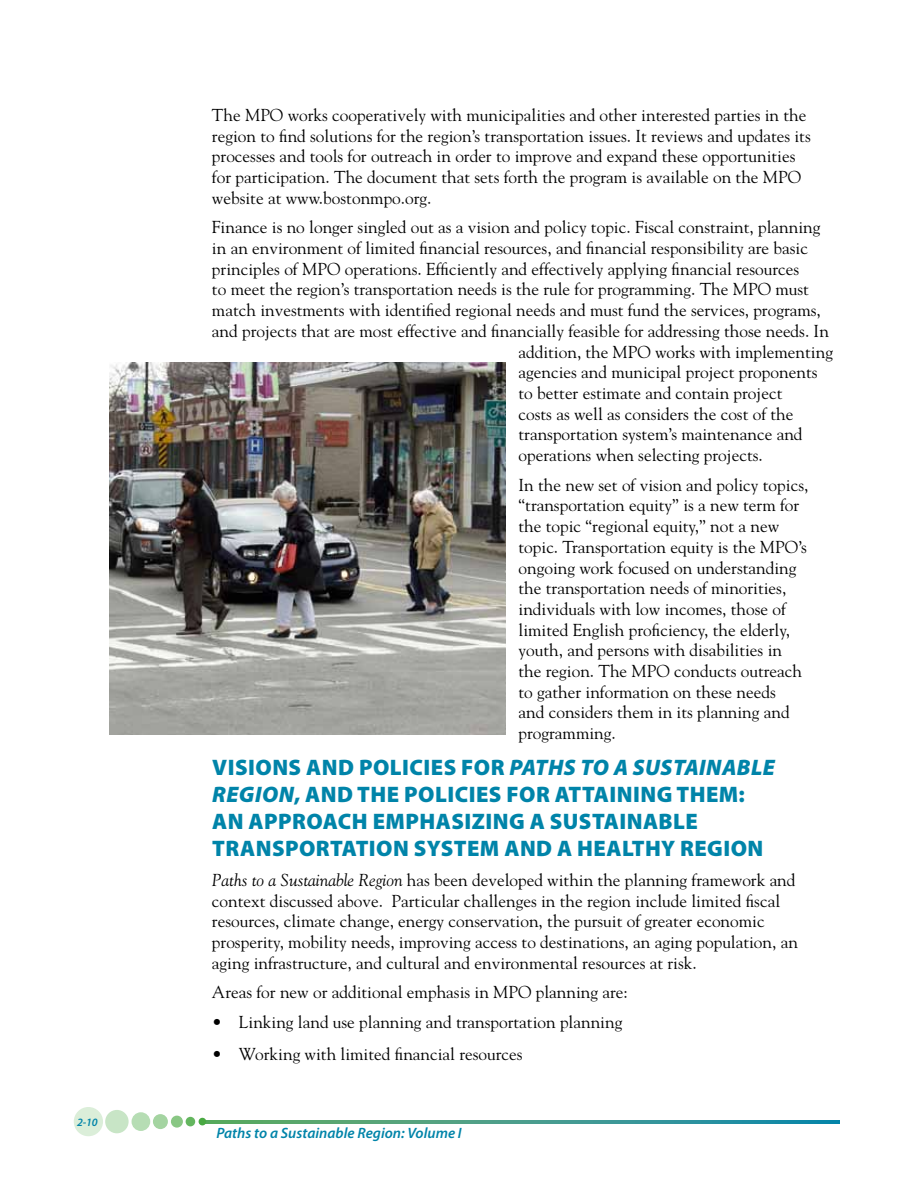
<style>
.page{position:relative;width:918px;height:1188px;background:#fff}
.page>*{position:absolute;margin:0;border:0;box-sizing:border-box;transform-origin:0 0}
.t1{font:900 22.5px/27px "Myriad Pro";letter-spacing:.02em;color:#0084a9}
.t2{font:17.25px/20.7px "Goudy Std";color:#000}
.t3{font:italic 600 15px "Myriad Pro";color:#0084a9}
.t4{font:italic 600 11.25px "Myriad Pro";color:#0084a9}
.s1{font-style:italic}
</style>
<div class="page">
<svg style="left:206px;top:1120px;width:634px;height:3px;background:#409b89"></svg>
<div style="left:74px;top:1107px;width:29px;height:29px;background:#dbeed9;border-radius:50%"></div>
<div style="left:105px;top:1110px;width:24px;height:23px;background:#c8e5c6;border-radius:50%"></div>
<div style="left:132px;top:1112px;width:18px;height:19px;background:#b6ddb4;border-radius:50%"></div>
<div style="left:153px;top:1114px;width:15px;height:15px;background:#a4d4a1;border-radius:50%"></div>
<div style="left:171px;top:1116px;width:12px;height:12px;background:#89c784;border-radius:50%"></div>
<div style="left:186px;top:1117px;width:9px;height:9px;background:#64b65f;border-radius:50%"></div>
<div style="left:199px;top:1118px;width:7px;height:7px;background:#49a942;border-radius:50%"></div>
<img style="left:109px;top:363px;width:396px;height:371px">
<p class="t4" style="left:77px;top:1115px;width:22px">2-10</p>
<p class="t2" style="left:212px;top:104px;width:600px">The MPO works cooperatively with municipalities and other interested parties in the region to find solutions for the region’s transportation issues. It reviews and updates its processes and tools for outreach in order to improve and expand these opportunities for participation. The document that sets forth the program is available on the MPO website at www.bostonmpo.org.</p>
<p class="t2" style="left:212px;top:217px;width:610px">Finance is no longer singled out as a vision and policy topic. Fiscal constraint, planning</p>
<p class="t2" style="left:212px;top:238px;width:598px">in an environment of limited financial resources, and financial responsibility are basic</p>
<p class="t2" style="left:212px;top:258px;width:589px">principles of MPO operations. Efficiently and effectively applying financial resources</p>
<p class="t2" style="left:212px;top:279px;width:598px">to meet the region’s transportation needs is the rule for programming. The MPO must</p>
<p class="t2" style="left:212px;top:300px;width:610px">match investments with identified regional needs and must fund the services, programs,</p>
<p class="t2" style="left:212px;top:320px;width:618px">and projects that are most effective and financially feasible for addressing those needs. In</p>
<p class="t2" style="left:519px;top:341px;width:316px">addition, the MPO works with implementing</p>
<p class="t2" style="left:519px;top:362px;width:300px">agencies and municipal project proponents</p>
<p class="t2" style="left:519px;top:382px;width:265px">to better estimate and contain project</p>
<p class="t2" style="left:519px;top:403px;width:276px">costs as well as considers the cost of the</p>
<p class="t2" style="left:519px;top:424px;width:286px">transportation system’s maintenance and</p>
<p class="t2" style="left:519px;top:445px;width:246px">operations when selecting projects.</p>
<p class="t2" style="left:519px;top:474px;width:291px">In the new set of vision and policy topics, “transportation equity” is a new term for the topic “regional equity,” not a new topic. Transportation equity is the MPO’s ongoing work focused on understanding the transportation needs of minorities, individuals with low incomes, those of limited English proficiency, the elderly, youth, and persons with disabilities in the region. The MPO conducts outreach to gather information on these needs<br>and considers them in its planning and programming.</p>
<h1 class="t1" style="left:212px;top:754px;width:564px">VISIONS AND POLICIES FOR <span class="s1">PATHS TO A SUSTAINABLE REGION</span>, AND THE POLICIES FOR ATTAINING THEM:<br>AN APPROACH EMPHASIZING A SUSTAINABLE TRANSPORTATION SYSTEM AND A HEALTHY REGION</h1>
<p class="t2" style="left:212px;top:869px;width:588px"><span class="s1">Paths to a Sustainable Region</span> has been developed within the planning framework and context discussed above. Particular challenges in the region include limited fiscal resources, climate change, energy conservation, the pursuit of greater economic prosperity, mobility needs, improving access to destinations, an aging population, an aging infrastructure, and cultural and environmental resources at risk.</p>
<p class="t2" style="left:212px;top:982px;width:417px">Areas for new or additional emphasis in MPO planning are:</p>
<p class="t2" style="left:212px;top:1012px;width:412px">• Linking land use planning and transportation planning</p>
<p class="t2" style="left:212px;top:1043px;width:312px">• Working with limited financial resources</p>
<p class="t3" style="left:216px;top:1124px;width:247px">Paths to a Sustainable Region: Volume I</p>
</div>
